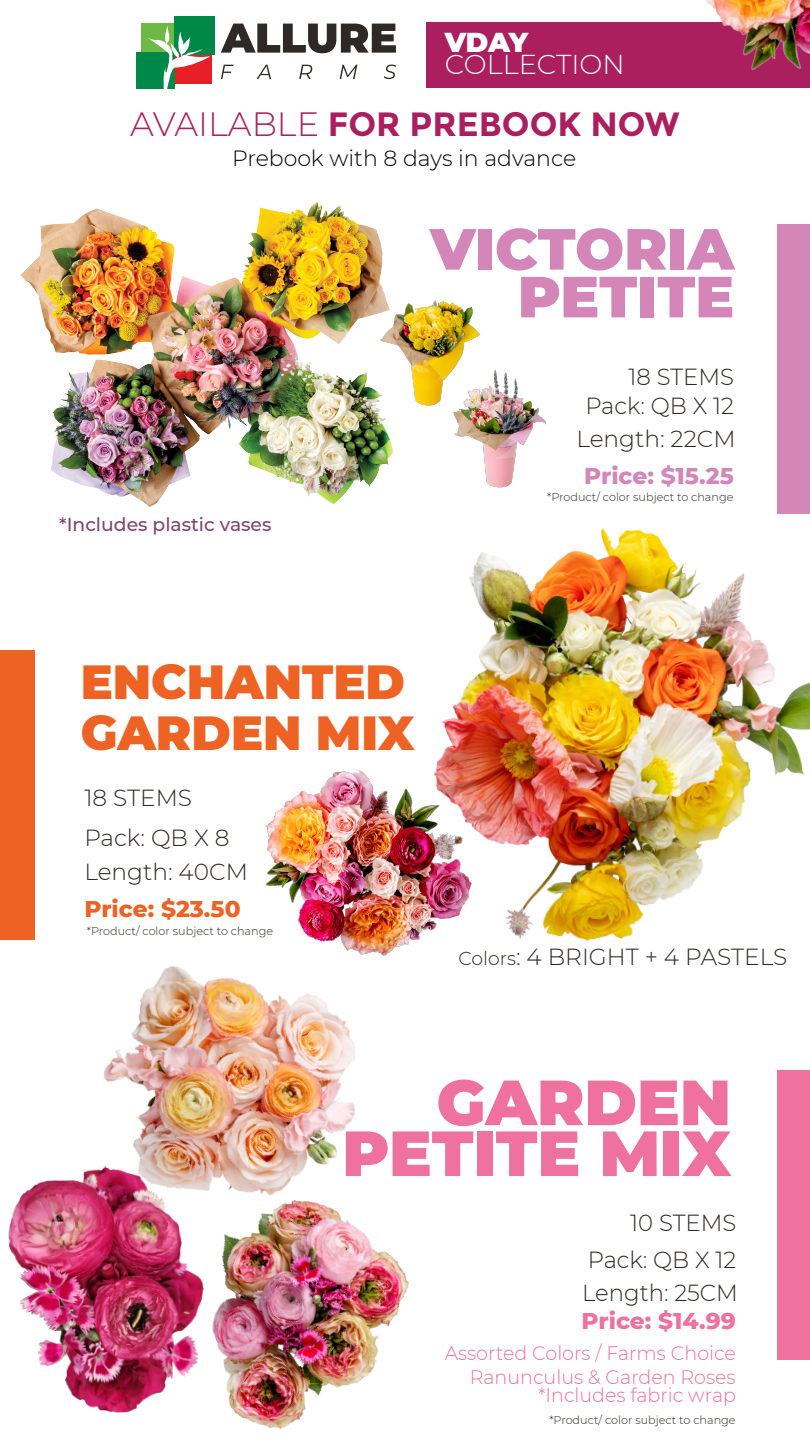
<style>
.page{position:relative;width:810px;height:1440px;background:#fff}
.page>*{position:absolute;margin:0;border:0;box-sizing:border-box;transform-origin:0 0}
.t1{font:900 63.68px/50.9px "Montserrat";color:#ee719e;text-align:right}
.t2{font:900 57.9px/47.8px "Montserrat";color:#d486b8;text-align:right}
.t3{font:900 47.78px/51.2px "Montserrat";color:#ee6323}
.t4{font:700 33.67px "Montserrat";color:#ab1f5e}
.t5{font:300 27.3px "Montserrat";color:#fff}
.t6{font:900 27.3px "Montserrat";color:#fff}
.t7{font:300 23.25px "Montserrat";color:#2e2926}
.t8{font:800 23.25px "Montserrat";color:#ee719e}
.t9{font:800 23.25px "Montserrat";color:#d486b8}
.t10{font:800 23.25px "Montserrat";color:#ee6323}
.t11{font:300 21.98px "Montserrat";color:#000}
.t12{font:300 19.5px "Montserrat";color:#ee719e}
.t13{font:500 18.75px "Montserrat";color:#80456c}
.t14{font:300 11.25px "Montserrat";color:#2e2926}
.s1{font-weight:300}
.s2{font-size:18.75px}
</style>
<div class="page">
<img style="left:20px;top:202px;width:373px;height:305px">
<div style="left:0;top:650px;width:34px;height:290px;background:#ee6323"></div>
<div style="left:777px;top:224px;width:33px;height:290px;background:#d486b8"></div>
<div style="left:777px;top:1070px;width:33px;height:290px;background:#ee719e"></div>
<img style="left:436px;top:528px;width:374px;height:413px">
<img style="left:265px;top:766px;width:211px;height:175px">
<img style="left:453px;top:369px;width:94px;height:119px">
<img style="left:378px;top:299px;width:102px;height:110px">
<img style="left:103px;top:903px;width:309px;height:251px">
<img style="left:138px;top:1154px;width:271px;height:275px">
<img style="left:8px;top:1163px;width:206px;height:260px">
<div style="left:174px;top:46px;width:38px;height:38px;background:#e91f27"></div>
<div style="left:141px;top:23px;width:36px;height:29px;background:#6eb945"></div>
<div style="left:136px;top:52px;width:39px;height:37px;background:#008848"></div>
<div style="left:175px;top:16px;width:40px;height:38px;background:#008848"></div>
<svg style="left:148px;top:25px;width:62px;height:64px"></svg>
<svg style="left:221px;top:24px;width:175px;height:29px"></svg>
<svg style="left:221px;top:65px;width:13px;height:14px"></svg>
<svg style="left:257px;top:65px;width:14px;height:14px"></svg>
<svg style="left:299px;top:65px;width:13px;height:14px"></svg>
<svg style="left:340px;top:65px;width:17px;height:14px"></svg>
<svg style="left:384px;top:65px;width:12px;height:14px"></svg>
<div style="left:426px;top:22px;width:384px;height:65px;background:#ab1f5e"></div>
<img style="left:693px;top:0;width:117px;height:88px">
<p class="t6" style="left:445px;top:22px;width:85px">VDAY</p>
<p class="t5" style="left:445px;top:45px;width:181px">COLLECTION</p>
<h3 class="t4" style="left:130px;top:104px;width:551px"><span class="s1">AVAILABLE</span> FOR PREBOOK NOW</h3>
<p class="t11" style="left:232px;top:143px;width:346px">Prebook with 8 days in advance</p>
<h2 class="t2" style="left:430px;top:222px;width:306px">VICTORIA<br>PETITE</h2>
<p class="t7" style="left:629px;top:361px;width:107px">18 STEMS</p>
<p class="t7" style="left:585px;top:390px;width:150px">Pack: QB X 12</p>
<p class="t7" style="left:576px;top:423px;width:161px">Length: 22CM</p>
<p class="t9" style="left:584px;top:459px;width:151px">Price: $15.25</p>
<p class="t13" style="left:59px;top:512px;width:214px">*Includes plastic vases</p>
<p class="t14" style="left:547px;top:490px;width:188px">*Product/ color subject to change</p>
<h3 class="t3" style="left:81px;top:653px;width:335px">ENCHANTED<br>GARDEN MIX</h3>
<p class="t7" style="left:84px;top:782px;width:109px">18 STEMS</p>
<p class="t7" style="left:84px;top:822px;width:147px">Pack: QB X 8</p>
<p class="t7" style="left:84px;top:856px;width:165px">Length: 40CM</p>
<p class="t10" style="left:84px;top:891px;width:158px">Price: $23.50</p>
<p class="t14" style="left:87px;top:923px;width:188px">*Product/ color subject to change</p>
<p class="t7" style="left:459px;top:941px;width:330px"><span class="s2">Colors</span>: 4 BRIGHT + 4 PASTELS</p>
<h1 class="t1" style="left:342px;top:1073px;width:390px">GARDEN<br>PETITE MIX</h1>
<p class="t7" style="left:630px;top:1207px;width:107px">10 STEMS</p>
<p class="t7" style="left:588px;top:1244px;width:150px">Pack: QB X 12</p>
<p class="t7" style="left:582px;top:1277px;width:157px">Length: 25CM</p>
<p class="t8" style="left:582px;top:1304px;width:156px">Price: $14.99</p>
<p class="t12" style="left:445px;top:1340px;width:293px">Assorted Colors / Farms Choice</p>
<p class="t12" style="left:470px;top:1364px;width:267px">Ranunculus &amp; Garden Roses</p>
<p class="t12" style="left:538px;top:1382px;width:199px">*Includes fabric wrap</p>
<p class="t14" style="left:549px;top:1412px;width:188px">*Product/ color subject to change</p>
</div>
